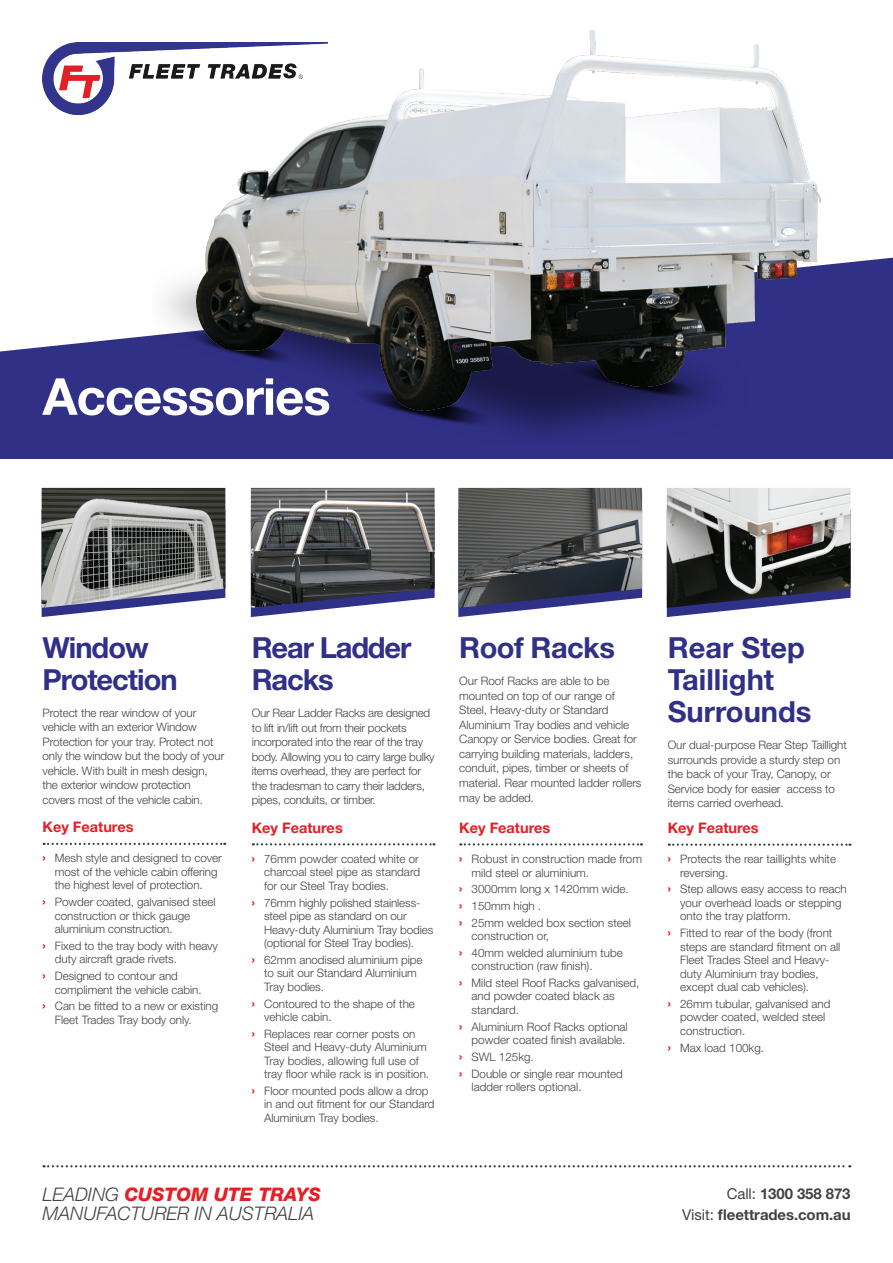
<style>
.page{position:relative;width:893px;height:1263px;background:#fff}
.page>*{position:absolute;margin:0;border:0;box-sizing:border-box;transform-origin:0 0}
.t1{font:700 51px "Helvetica Neue LT Std";letter-spacing:-.02em;color:#fff}
.t2{font:700 29.1px/32px "Helvetica Neue LT Std";color:#303087}
.t3{font:700 29.1px/31.5px "Helvetica Neue LT Std";letter-spacing:-.02em;color:#303087}
.t4{font:700 29.1px/32px "Helvetica Neue LT Std";letter-spacing:-.04em;color:#303087}
.t5{font:italic 300 18.75px/19.5px "Helvetica Neue LT Std";color:#424241}
.t6{font:700 15px/21px "Helvetica Neue LT Std";letter-spacing:-.005em;color:#424241;text-align:right}
.t7{font:700 14.55px "Helvetica Neue LT Std";color:#e41f25}
.t8{font:300 11.7px/13.5px "Helvetica Neue LT Std";letter-spacing:-.005em;color:#424241}
.s1{font-weight:700;font-size:13.5px;color:#e41f25}
.s2{font-weight:800;color:#e41f25}
.s3{font-weight:400}
</style>
<div class="page">
<img style="left:43px;top:43px;width:109px;height:72px">
<svg style="left:44px;top:1165px;width:806px;height:2px"></svg>
<svg style="left:0;top:258px;width:893px;height:201px;fill:#303087"></svg>
<svg style="left:42px;top:608px;width:85px;height:9px"></svg>
<img style="left:42px;top:488px;width:183px;height:120px">
<svg style="left:44px;top:843px;width:181px;height:2px"></svg>
<svg style="left:251px;top:608px;width:86px;height:9px"></svg>
<img style="left:251px;top:488px;width:184px;height:120px">
<svg style="left:253px;top:843px;width:182px;height:2px"></svg>
<svg style="left:458px;top:608px;width:86px;height:9px"></svg>
<img style="left:458px;top:488px;width:184px;height:120px">
<svg style="left:460px;top:843px;width:182px;height:2px"></svg>
<svg style="left:667px;top:510px;width:184px;height:107px"></svg>
<img style="left:667px;top:488px;width:183px;height:120px">
<svg style="left:669px;top:844px;width:181px;height:2px"></svg>
<img style="left:152px;top:29px;width:702px;height:415px">
<h1 class="t1" style="left:43px;top:365px;width:290px">Accessories</h1>
<h2 class="t3" style="left:43px;top:632px;width:137px">Window<br>Protection</h2>
<p class="t8" style="left:43px;top:705px;width:183px;line-height:14.5px">Protect the rear window of your vehicle with an exterior Window Protection for your tray. Protect not only the window but the body of your vehicle. With built in mesh design, the exterior window protection covers most of the vehicle cabin.</p>
<p class="t7" style="left:43px;top:818px;width:93px">Key Features</p>
<p class="t8" style="left:55px;top:851px;width:168px;text-indent:-12px"><span class="s1">›</span> Mesh style and designed to cover most of the vehicle cabin offering the highest level of protection.</p>
<p class="t8" style="left:55px;top:895px;width:162px;text-indent:-12px"><span class="s1">›</span> Powder coated, galvanised steel construction or thick gauge aluminium construction.</p>
<p class="t8" style="left:55px;top:939px;width:165px;text-indent:-12px"><span class="s1">›</span> Fixed to the tray body with heavy duty aircraft grade rivets.</p>
<p class="t8" style="left:55px;top:969px;width:148px;text-indent:-12px"><span class="s1">›</span> Designed to contour and compliment the vehicle cabin.</p>
<p class="t8" style="left:55px;top:999px;width:165px;text-indent:-12px"><span class="s1">›</span> Can be fitted to a new or existing<br>Fleet Trades Tray body only.</p>
<h2 class="t4" style="left:252px;top:631px;width:161px">Rear Ladder<br>Racks</h2>
<p class="t8" style="left:252px;top:705px;width:184px;line-height:14.5px">Our Rear Ladder Racks are designed to lift in/lift out from their pockets incorporated into the rear of the tray body. Allowing you to carry large bulky items overhead, they are perfect for the tradesman to carry their ladders, pipes, conduits, or timber.</p>
<p class="t7" style="left:252px;top:819px;width:93px">Key Features</p>
<p class="t8" style="left:264px;top:852px;width:157px;text-align:justify;text-indent:-12px"><span class="s1">›</span> 76mm powder coated white or charcoal steel pipe as standard for our Steel Tray bodies.</p>
<p class="t8" style="left:264px;top:895px;width:171px;text-indent:-12px"><span class="s1">›</span> 76mm highly polished stainless&shy;steel pipe as standard on our<br>Heavy-duty Aluminium Tray bodies (optional for Steel Tray bodies).</p>
<p class="t8" style="left:264px;top:953px;width:160px;text-indent:-12px"><span class="s1">›</span> 62mm anodised aluminium pipe to suit our Standard Aluminium<br>Tray bodies.</p>
<p class="t8" style="left:264px;top:996px;width:152px;text-indent:-12px"><span class="s1">›</span> Contoured to the shape of the vehicle cabin.</p>
<p class="t8" style="left:264px;top:1026px;width:166px;text-indent:-12px"><span class="s1">›</span> Replaces rear corner posts on Steel and Heavy-duty Aluminium Tray bodies, allowing full use of tray floor while rack is in position.</p>
<p class="t8" style="left:264px;top:1084px;width:172px;text-indent:-12px"><span class="s1">›</span> Floor mounted pods allow a drop in and out fitment for our Standard<br>Aluminium Tray bodies.</p>
<h2 class="t3" style="left:459px;top:632px;width:157px">Roof Racks</h2>
<p class="t8" style="left:459px;top:673px;width:184px;line-height:14.5px">Our Roof Racks are able to be mounted on top of our range of<br>Steel, Heavy-duty or Standard<br>Aluminium Tray bodies and vehicle<br>Canopy or Service bodies. Great for carrying building materials, ladders, conduit, pipes, timber or sheets of material. Rear mounted ladder rollers may be added.</p>
<p class="t7" style="left:459px;top:819px;width:93px">Key Features</p>
<p class="t8" style="left:472px;top:852px;width:172px;text-indent:-12px"><span class="s1">›</span> Robust in construction made from mild steel or aluminium.</p>
<p class="t8" style="left:459px;top:880px;width:173px;line-height:16.6px"><span class="s1">›</span> 3000mm long x 1420mm wide. <span class="s1">›</span> 150mm high .<br><span class="s1">›</span> 25mm welded box section steel</p>
<p class="t8" style="left:459px;top:927px;width:165px;line-height:16.6px;text-indent:12px">construction or,<br><span class="s1">›</span> 40mm welded aluminium tube</p>
<p class="t8" style="left:459px;top:957px;width:182px;line-height:16.6px;text-indent:12px">construction (raw finish).<br><span class="s1">›</span> Mild steel Roof Racks galvanised,</p>
<p class="t8" style="left:472px;top:989px;width:145px">and powder coated black as standard.</p>
<p class="t8" style="left:459px;top:1019px;width:170px;text-align:right"><span class="s1">›</span> Aluminium Roof Racks optional powder coated finish available.</p>
<p class="t8" style="left:459px;top:1048px;width:165px;line-height:16.6px"><span class="s1">›</span> SWL 125kg.<br><span class="s1">›</span> Double or single rear mounted</p>
<p class="t8" style="left:472px;top:1080px;width:112px">ladder rollers optional.</p>
<h2 class="t2" style="left:668px;top:631px;width:145px">Rear Step<br>Taillight<br>Surrounds</h2>
<p class="t8" style="left:668px;top:737px;width:181px;line-height:14.5px">Our dual-purpose Rear Step Taillight surrounds provide a sturdy step on the back of your Tray, Canopy, or<br>Service body for easier access to items carried overhead.</p>
<p class="t7" style="left:668px;top:819px;width:93px">Key Features</p>
<p class="t8" style="left:680px;top:852px;width:157px;text-indent:-12px"><span class="s1">›</span> Protects the rear taillights white reversing.</p>
<p class="t8" style="left:680px;top:882px;width:168px;text-indent:-12px"><span class="s1">›</span> Step allows easy access to reach your overhead loads or stepping onto the tray platform.</p>
<p class="t8" style="left:680px;top:926px;width:162px;text-indent:-12px"><span class="s1">›</span> Fitted to rear of the body (front steps are standard fitment on all<br>Fleet Trades Steel and Heavy&shy;duty Aluminium tray bodies, except dual cab vehicles).</p>
<p class="t8" style="left:680px;top:997px;width:152px;text-indent:-12px"><span class="s1">›</span> 26mm tubular, galvanised and powder coated, welded steel construction.</p>
<p class="t8" style="left:668px;top:1040px;width:98px"><span class="s1">›</span> Max load 100kg.</p>
<h3 class="t5" style="left:43px;top:1184px;width:280px">LEADING <span class="s2">CUSTOM UTE TRAYS<br></span>MANUFACTURER IN AUSTRALIA</h3>
<p class="t6" style="left:682px;top:1182px;width:170px"><span class="s3">Call:</span> 1300 358 873<br><span class="s3">Visit:</span> fleettrades.com.au</p>
</div>
